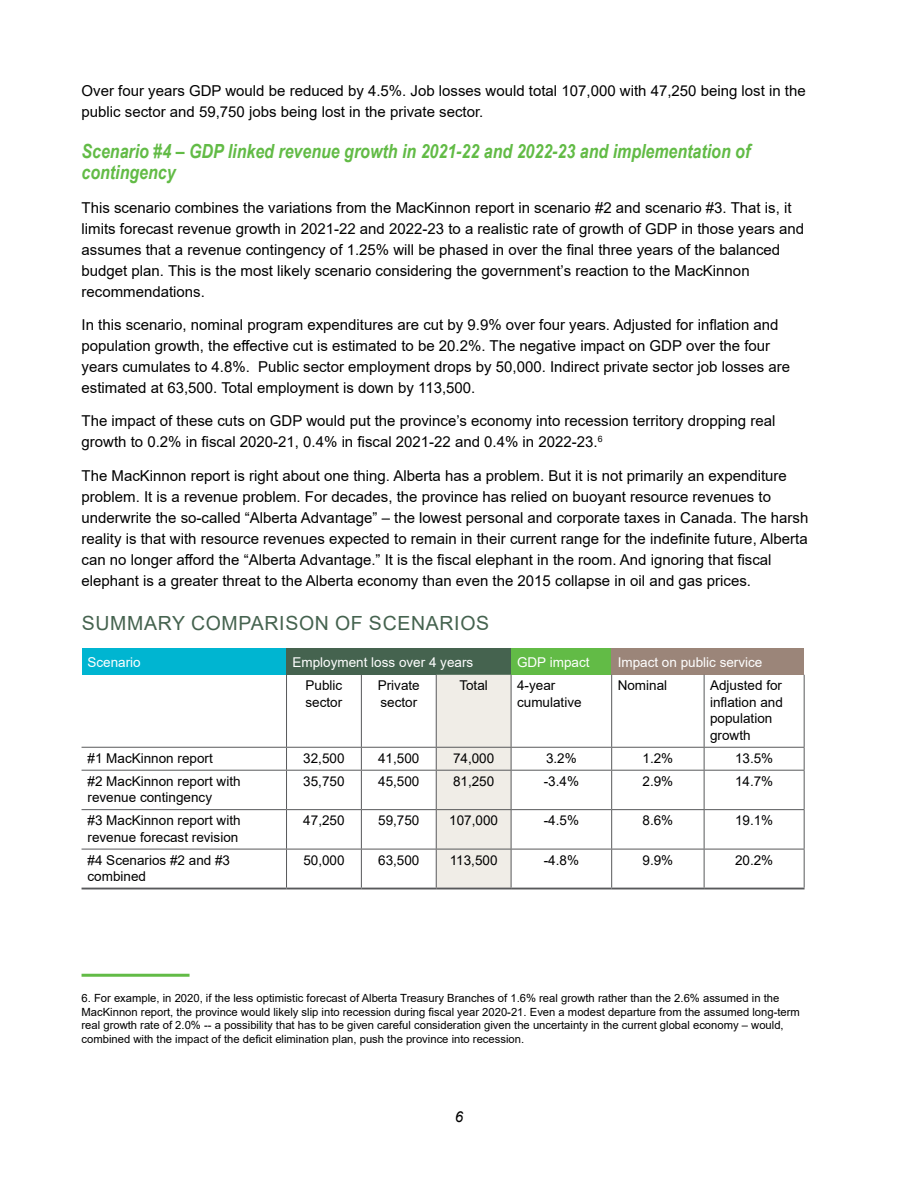
<style>
.page{position:relative;width:918px;height:1188px;background:#fff}
.page>*{position:absolute;margin:0;border:0;box-sizing:border-box;transform-origin:0 0}
.t1{font:italic 700 19.5px/21px "Arial Narrow";color:#62bb46}
.t2{font:19.5px "Arial";letter-spacing:.035em;color:#45634f}
.t3{font:15px/21px "Arial";color:#000}
.t4{font:italic 15px "Arial";color:#000}
.t5{font:13.5px/16.5px "Arial";color:#000}
.t6{font:13.5px "Arial";color:#fff}
.t7{font:11.25px/13.5px "Arial";color:#000}
</style>
<div class="page">
<div style="left:82px;top:648px;width:205px;height:27px;background:#00b5d1"></div>
<div style="left:287px;top:648px;width:224px;height:27px;background:#45634f"></div>
<div style="left:511px;top:648px;width:101px;height:27px;background:#62bb46"></div>
<div style="left:612px;top:648px;width:192px;height:27px;background:#9b8579"></div>
<hr style="left:286px;top:675px;width:1px;height:72px;background:#58595b">
<hr style="left:361px;top:675px;width:1px;height:72px;background:#58595b">
<hr style="left:611px;top:675px;width:1px;height:72px;background:#58595b">
<hr style="left:704px;top:675px;width:1px;height:72px;background:#58595b">
<hr style="left:804px;top:675px;width:1px;height:72px;background:#58595b">
<hr style="left:82px;top:747px;width:205px;height:1px;background:#58595b">
<hr style="left:287px;top:747px;width:74px;height:1px;background:#58595b">
<svg style="left:286px;top:748px;width:1px;height:22px"></svg>
<hr style="left:361px;top:747px;width:75px;height:1px;background:#58595b">
<svg style="left:361px;top:748px;width:1px;height:22px"></svg>
<hr style="left:511px;top:747px;width:101px;height:1px;background:#58595b">
<div style="left:436px;top:675px;width:76px;height:213px;background:#f0ede7"></div>
<hr style="left:612px;top:747px;width:92px;height:1px;background:#58595b">
<svg style="left:611px;top:748px;width:1px;height:22px"></svg>
<hr style="left:704px;top:747px;width:101px;height:1px;background:#58595b">
<svg style="left:704px;top:748px;width:1px;height:22px"></svg>
<svg style="left:804px;top:748px;width:1px;height:22px"></svg>
<hr style="left:82px;top:770px;width:205px;height:1px;background:#58595b">
<hr style="left:287px;top:770px;width:74px;height:1px;background:#58595b">
<hr style="left:286px;top:771px;width:1px;height:38px;background:#58595b">
<hr style="left:361px;top:770px;width:75px;height:1px;background:#58595b">
<hr style="left:361px;top:771px;width:1px;height:38px;background:#58595b">
<hr style="left:436px;top:770px;width:75px;height:1px;background:#58595b">
<hr style="left:436px;top:771px;width:1px;height:38px;background:#58595b">
<hr style="left:511px;top:770px;width:101px;height:1px;background:#58595b">
<hr style="left:511px;top:771px;width:1px;height:38px;background:#58595b">
<hr style="left:612px;top:770px;width:92px;height:1px;background:#58595b">
<hr style="left:611px;top:771px;width:1px;height:38px;background:#58595b">
<hr style="left:704px;top:770px;width:101px;height:1px;background:#58595b">
<hr style="left:704px;top:771px;width:1px;height:38px;background:#58595b">
<hr style="left:804px;top:771px;width:1px;height:38px;background:#58595b">
<hr style="left:82px;top:809px;width:205px;height:1px;background:#58595b">
<hr style="left:287px;top:809px;width:74px;height:1px;background:#58595b">
<hr style="left:286px;top:810px;width:1px;height:39px;background:#58595b">
<hr style="left:361px;top:809px;width:75px;height:1px;background:#58595b">
<hr style="left:361px;top:810px;width:1px;height:39px;background:#58595b">
<hr style="left:436px;top:809px;width:75px;height:1px;background:#58595b">
<hr style="left:436px;top:810px;width:1px;height:39px;background:#58595b">
<hr style="left:511px;top:809px;width:101px;height:1px;background:#58595b">
<hr style="left:511px;top:810px;width:1px;height:39px;background:#58595b">
<hr style="left:612px;top:809px;width:92px;height:1px;background:#58595b">
<hr style="left:611px;top:810px;width:1px;height:39px;background:#58595b">
<hr style="left:704px;top:809px;width:101px;height:1px;background:#58595b">
<hr style="left:704px;top:810px;width:1px;height:39px;background:#58595b">
<hr style="left:804px;top:810px;width:1px;height:39px;background:#58595b">
<hr style="left:82px;top:849px;width:205px;height:1px;background:#58595b">
<hr style="left:287px;top:849px;width:74px;height:1px;background:#58595b">
<hr style="left:286px;top:849px;width:1px;height:39px;background:#58595b">
<hr style="left:361px;top:849px;width:75px;height:1px;background:#58595b">
<hr style="left:361px;top:849px;width:1px;height:39px;background:#58595b">
<hr style="left:436px;top:849px;width:75px;height:1px;background:#58595b">
<hr style="left:436px;top:849px;width:1px;height:39px;background:#58595b">
<hr style="left:511px;top:849px;width:101px;height:1px;background:#58595b">
<hr style="left:511px;top:849px;width:1px;height:39px;background:#58595b">
<hr style="left:612px;top:849px;width:92px;height:1px;background:#58595b">
<hr style="left:611px;top:849px;width:1px;height:39px;background:#58595b">
<hr style="left:704px;top:849px;width:101px;height:1px;background:#58595b">
<hr style="left:704px;top:849px;width:1px;height:39px;background:#58595b">
<hr style="left:804px;top:849px;width:1px;height:39px;background:#58595b">
<hr style="left:82px;top:888px;width:205px;height:1px;background:#58595b">
<hr style="left:287px;top:888px;width:74px;height:1px;background:#58595b">
<hr style="left:361px;top:888px;width:75px;height:1px;background:#58595b">
<hr style="left:436px;top:888px;width:75px;height:1px;background:#58595b">
<hr style="left:511px;top:888px;width:101px;height:1px;background:#58595b">
<hr style="left:612px;top:888px;width:92px;height:1px;background:#58595b">
<hr style="left:704px;top:888px;width:101px;height:1px;background:#58595b">
<hr style="left:82px;top:974px;width:108px;height:3px;background:#62bb46">
<p class="t3" style="left:82px;top:80px;width:726px">Over four years GDP would be reduced by 4.5%. Job losses would total 107,000 with 47,250 being lost in the public sector and 59,750 jobs being lost in the private sector.</p>
<h1 class="t1" style="left:82px;top:140px;width:670px">Scenario #4 – GDP linked revenue growth in 2021-22 and 2022-23 and implementation of contingency</h1>
<p class="t3" style="left:82px;top:197px;width:724px">This scenario combines the variations from the MacKinnon report in scenario #2 and scenario #3. That is, it limits forecast revenue growth in 2021-22 and 2022-23 to a realistic rate of growth of GDP in those years and assumes that a revenue contingency of 1.25% will be phased in over the final three years of the balanced budget plan. This is the most likely scenario considering the government’s reaction to the MacKinnon recommendations.</p>
<p class="t3" style="left:82px;top:314px;width:710px">In this scenario, nominal program expenditures are cut by 9.9% over four years. Adjusted for inflation and population growth, the effective cut is estimated to be 20.2%. The negative impact on GDP over the four years cumulates to 4.8%. Public sector employment drops by 50,000. Indirect private sector job losses are estimated at 63,500. Total employment is down by 113,500.</p>
<p class="t3" style="left:82px;top:411px;width:695px">The impact of these cuts on GDP would put the province’s economy into recession territory dropping real growth to 0.2% in fiscal 2020-21, 0.4% in fiscal 2021-22 and 0.4% in 2022-23.<sup>6</sup></p>
<p class="t3" style="left:82px;top:465px;width:728px">The MacKinnon report is right about one thing. Alberta has a problem. But it is not primarily an expenditure problem. It is a revenue problem. For decades, the province has relied on buoyant resource revenues to underwrite the so-called “Alberta Advantage” – the lowest personal and corporate taxes in Canada. The harsh reality is that with resource revenues expected to remain in their current range for the indefinite future, Alberta can no longer afford the “Alberta Advantage.” It is the fiscal elephant in the room. And ignoring that fiscal elephant is a greater threat to the Alberta economy than even the 2015 collapse in oil and gas prices.</p>
<h1 class="t2" style="left:82px;top:610px;width:409px">SUMMARY COMPARISON OF SCENARIOS</h1>
<p class="t6" style="left:88px;top:653px;width:55px">Scenario</p>
<p class="t6" style="left:293px;top:653px;width:182px">Employment loss over 4 years</p>
<p class="t6" style="left:517px;top:653px;width:74px">GDP impact</p>
<p class="t6" style="left:618px;top:653px;width:146px">Impact on public service</p>
<p class="t5" style="left:306px;top:677px;width:38px">Public sector</p>
<p class="t5" style="left:378px;top:677px;width:44px">Private sector</p>
<p class="t5" style="left:459px;top:677px;width:30px">Total</p>
<p class="t5" style="left:517px;top:677px;width:66px">4-year cumulative</p>
<p class="t5" style="left:618px;top:677px;width:51px">Nominal</p>
<p class="t5" style="left:710px;top:677px;width:74px">Adjusted for inflation and population growth</p>
<p class="t5" style="left:88px;top:750px;width:127px">#1 MacKinnon report</p>
<p class="t5" style="left:303px;top:750px;width:43px">32,500</p>
<p class="t5" style="left:378px;top:750px;width:43px">41,500</p>
<p class="t5" style="left:453px;top:750px;width:43px">74,000</p>
<p class="t5" style="left:546px;top:750px;width:32px">3.2%</p>
<p class="t5" style="left:643px;top:750px;width:32px">1.2%</p>
<p class="t5" style="left:735px;top:750px;width:40px">13.5%</p>
<p class="t5" style="left:88px;top:773px;width:155px">#2 MacKinnon report with revenue contingency</p>
<p class="t5" style="left:303px;top:773px;width:43px">35,750</p>
<p class="t5" style="left:378px;top:773px;width:43px">45,500</p>
<p class="t5" style="left:453px;top:773px;width:43px">81,250</p>
<p class="t5" style="left:544px;top:773px;width:37px">-3.4%</p>
<p class="t5" style="left:643px;top:773px;width:32px">2.9%</p>
<p class="t5" style="left:735px;top:773px;width:40px">14.7%</p>
<p class="t5" style="left:88px;top:812px;width:155px">#3 MacKinnon report with revenue forecast revision</p>
<p class="t5" style="left:303px;top:812px;width:43px">47,250</p>
<p class="t5" style="left:378px;top:812px;width:43px">59,750</p>
<p class="t5" style="left:449px;top:812px;width:50px">107,000</p>
<p class="t5" style="left:544px;top:812px;width:37px">-4.5%</p>
<p class="t5" style="left:643px;top:812px;width:32px">8.6%</p>
<p class="t5" style="left:735px;top:812px;width:40px">19.1%</p>
<p class="t5" style="left:88px;top:852px;width:144px">#4 Scenarios #2 and #3 combined</p>
<p class="t5" style="left:303px;top:852px;width:43px">50,000</p>
<p class="t5" style="left:378px;top:852px;width:43px">63,500</p>
<p class="t5" style="left:450px;top:852px;width:49px">113,500</p>
<p class="t5" style="left:544px;top:852px;width:37px">-4.8%</p>
<p class="t5" style="left:643px;top:852px;width:32px">9.9%</p>
<p class="t5" style="left:735px;top:852px;width:40px">20.2%</p>
<p class="t7" style="left:82px;top:991px;width:720px">6. For example, in 2020, if the less optimistic forecast of Alberta Treasury Branches of 1.6% real growth rather than the 2.6% assumed in the MacKinnon report, the province would likely slip into recession during fiscal year 2020-21. Even a modest departure from the assumed long-term real growth rate of 2.0% -- a possibility that has to be given careful consideration given the uncertainty in the current global economy – would, combined with the impact of the deficit elimination plan, push the province into recession.</p>
<p class="t4" style="left:455px;top:1107px;width:10px">6</p>
</div>
